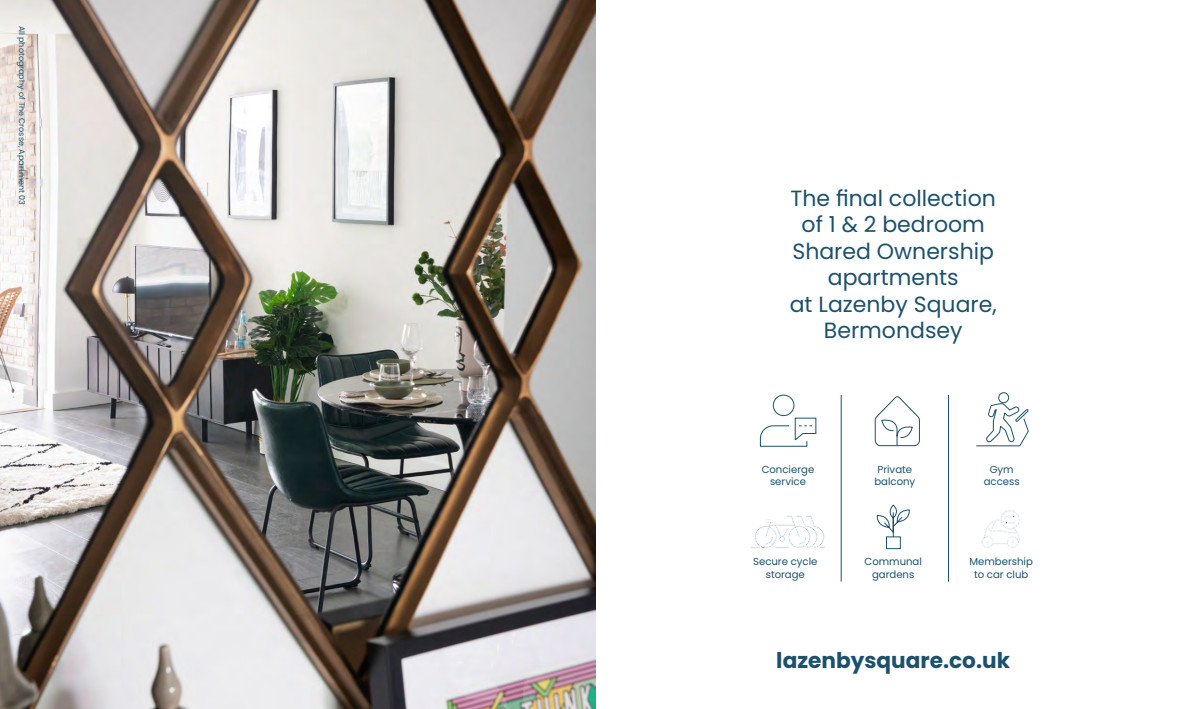
<style>
.page{position:relative;width:1191px;height:709px;background:#fff}
.page>*{position:absolute;margin:0;border:0;box-sizing:border-box;transform-origin:0 0}
.t1{font:22px/26.4px "Poppins";color:#1c516d;text-align:center}
.t2{font:700 21.6px "Poppins";color:#1c516d}
.t3{font:10.1px/12.1px "Poppins";color:#1c516d;text-align:center}
.t4{font:8px "Poppins";color:#1c516d}
</style>
<div class="page">
<img style="left:0;top:0;width:595px;height:709px">
<hr style="left:841px;top:395px;width:1px;height:186px;background:#1c516d">
<hr style="left:948px;top:395px;width:1px;height:186px;background:#1c516d">
<svg style="left:760px;top:394px;width:56px;height:53px"></svg>
<svg style="left:874px;top:396px;width:46px;height:50px"></svg>
<svg style="left:976px;top:392px;width:53px;height:54px"></svg>
<svg style="left:751px;top:515px;width:74px;height:33px"></svg>
<svg style="left:876px;top:505px;width:34px;height:32px"></svg>
<div style="left:886px;top:536px;width:14px;height:13px;border:1px solid #1c516d"></div>
<svg style="left:981px;top:510px;width:39px;height:38px"></svg>
<p class="t4" style="left:27px;top:26px;width:181px;rotate:90deg">All photography of The Crosse, Apartment 03</p>
<p class="t1" style="left:789px;top:185px;width:208px">The final collection of 1 &amp; 2 bedroom<br>Shared Ownership apartments<br>at Lazenby Square,<br>Bermondsey</p>
<p class="t3" style="left:761px;top:463px;width:54px">Concierge service</p>
<p class="t3" style="left:874px;top:463px;width:42px">Private balcony</p>
<p class="t3" style="left:983px;top:463px;width:37px">Gym access</p>
<p class="t3" style="left:753px;top:556px;width:66px">Secure cycle storage</p>
<p class="t3" style="left:864px;top:556px;width:59px">Communal gardens</p>
<p class="t3" style="left:969px;top:556px;width:65px">Membership to car club</p>
<p class="t2" style="left:776px;top:648px;width:235px">lazenbysquare.co.uk</p>
</div>
